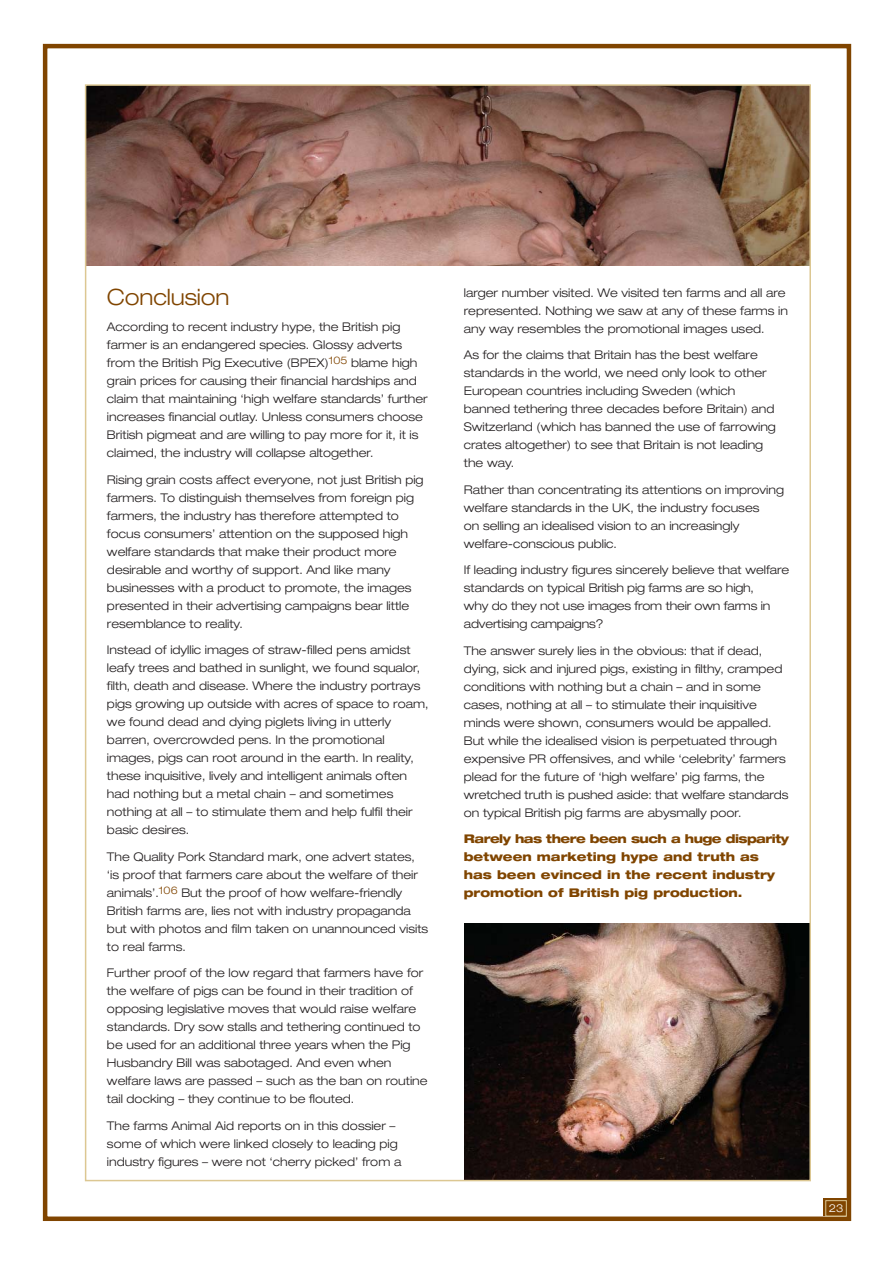
<style>
.page{position:relative;width:893px;height:1263px;background:#fff}
.page>*{position:absolute;margin:0;border:0;box-sizing:border-box;transform-origin:0 0}
.t1{font:300 expanded 22.5px "Helvetica Neue";letter-spacing:-.005em;color:#804500}
.t2{font:300 expanded 12px/18px "Helvetica Neue";color:#231f20}
.t3{font:800 expanded 12px/18px "Helvetica Neue";color:#804500}
.t4{font:300 expanded 10.95px "Helvetica Neue";color:#fff}
</style>
<div class="page">
<div style="left:43px;top:44px;width:808px;height:1177px;border:4px solid #804500"></div>
<div style="left:823px;top:1198px;width:23px;height:18px;background:#804500"></div>
<div style="left:825px;top:1200px;width:21px;height:16px;border:1px solid #dcc792"></div>
<img style="left:464px;top:923px;width:344px;height:255px">
<img style="left:88px;top:87px;width:720px;height:179px">
<h1 class="t1" style="left:107px;top:289px;width:124px">Conclusion</h1>
<p class="t2" style="left:107px;top:319px;width:322px">According to recent industry hype, the British pig farmer is an endangered species. Glossy adverts from the British Pig Executive (BPEX)<sup>105</sup> blame high grain prices for causing their financial hardships and claim that maintaining ‘high welfare standards’ further increases financial outlay. Unless consumers choose British pigmeat and are willing to pay more for it, it is claimed, the industry will collapse altogether.</p>
<p class="t2" style="left:107px;top:472px;width:318px">Rising grain costs affect everyone, not just British pig farmers. To distinguish themselves from foreign pig farmers, the industry has therefore attempted to focus consumers’ attention on the supposed high welfare standards that make their product more desirable and worthy of support. And like many businesses with a product to promote, the images presented in their advertising campaigns bear little resemblance to reality.</p>
<p class="t2" style="left:107px;top:642px;width:323px">Instead of idyllic images of straw-filled pens amidst leafy trees and bathed in sunlight, we found squalor, filth, death and disease. Where the industry portrays pigs growing up outside with acres of space to roam, we found dead and dying piglets living in utterly barren, overcrowded pens. In the promotional images, pigs can root around in the earth. In reality, these inquisitive, lively and intelligent animals often had nothing but a metal chain – and sometimes nothing at all – to stimulate them and help fulfil their basic desires.</p>
<p class="t2" style="left:107px;top:849px;width:323px">The Quality Pork Standard mark, one advert states, ‘is proof that farmers care about the welfare of their animals’.<sup>106</sup> But the proof of how welfare-friendly British farms are, lies not with industry propaganda but with photos and film taken on unannounced visits to real farms.</p>
<p class="t2" style="left:107px;top:965px;width:322px">Further proof of the low regard that farmers have for the welfare of pigs can be found in their tradition of opposing legislative moves that would raise welfare standards. Dry sow stalls and tethering continued to be used for an additional three years when the Pig Husbandry Bill was sabotaged. And even when welfare laws are passed – such as the ban on routine tail docking – they continue to be flouted.</p>
<p class="t2" style="left:107px;top:1118px;width:296px">The farms Animal Aid reports on in this dossier – some of which were linked closely to leading pig industry figures – were not ‘cherry picked’ from a</p>
<p class="t2" style="left:464px;top:285px;width:325px">larger number visited. We visited ten farms and all are represented. Nothing we saw at any of these farms in any way resembles the promotional images used.</p>
<p class="t2" style="left:464px;top:347px;width:313px">As for the claims that Britain has the best welfare standards in the world, we need only look to other European countries including Sweden (which banned tethering three decades before Britain) and Switzerland (which has banned the use of farrowing crates altogether) to see that Britain is not leading the way.</p>
<p class="t2" style="left:464px;top:482px;width:322px">Rather than concentrating its attentions on improving welfare standards in the UK, the industry focuses<br>on selling an idealised vision to an increasingly welfare-conscious public.</p>
<p class="t2" style="left:464px;top:562px;width:327px">If leading industry figures sincerely believe that welfare standards on typical British pig farms are so high,<br>why do they not use images from their own farms in advertising campaigns?</p>
<p class="t2" style="left:464px;top:643px;width:326px">The answer surely lies in the obvious: that if dead, dying, sick and injured pigs, existing in filthy, cramped conditions with nothing but a chain – and in some cases, nothing at all – to stimulate their inquisitive minds were shown, consumers would be appalled.<br>But while the idealised vision is perpetuated through expensive PR offensives, and while ‘celebrity’ farmers plead for the future of ‘high welfare’ pig farms, the wretched truth is pushed aside: that welfare standards on typical British pig farms are abysmally poor.</p>
<p class="t3" style="left:464px;top:831px;width:327px">Rarely has there been such a huge disparity between marketing hype and truth as has been evinced in the recent industry promotion of British pig production.</p>
<p class="t4" style="left:828px;top:1204px;width:16px">23</p>
</div>
